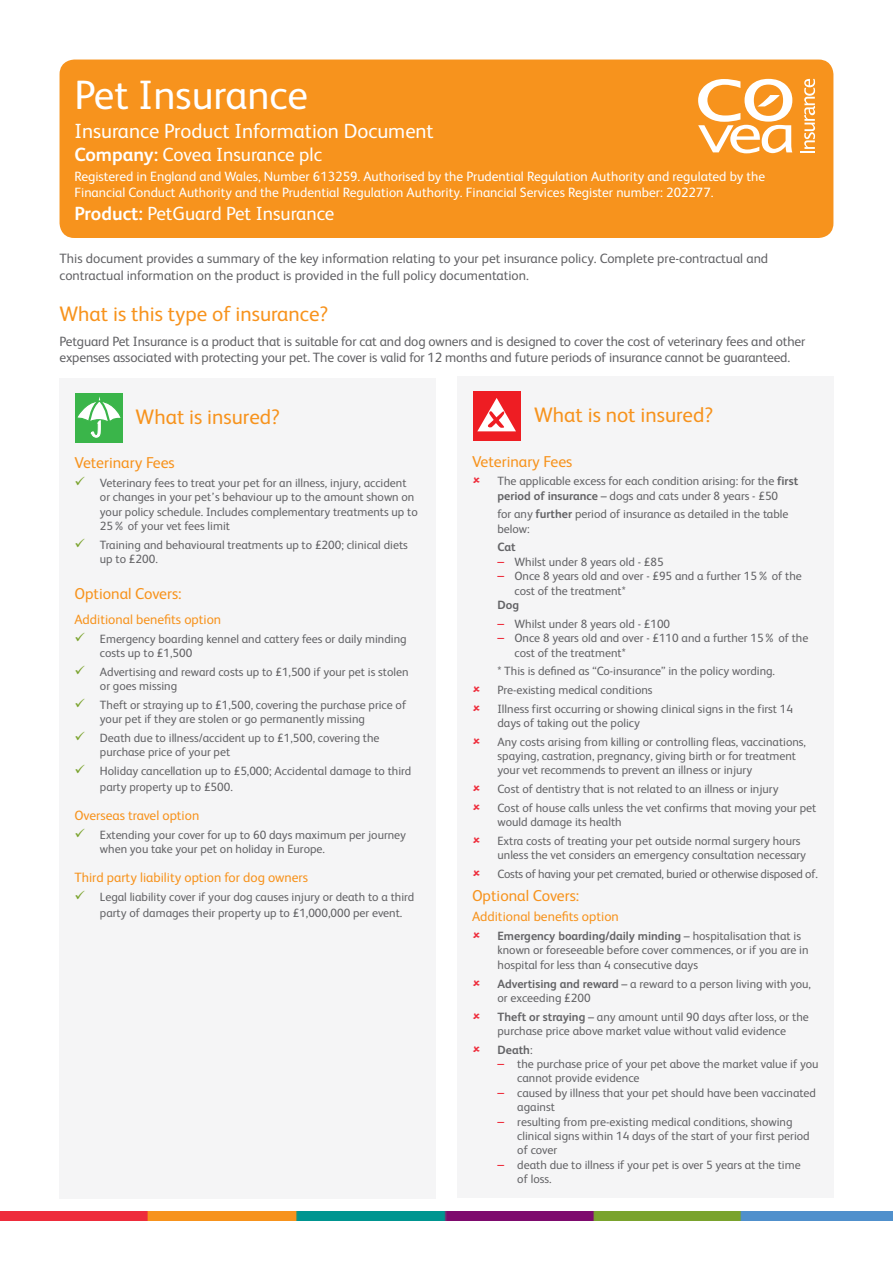
<style>
.page{position:relative;width:893px;height:1263px;background:#fff}
.page>*{position:absolute;margin:0;border:0;box-sizing:border-box;transform-origin:0 0}
.t1{font:41.1px "FS Albert";color:#fff}
.t2{font:21px "FS Albert";color:#f7931d}
.t3{font:20.55px "FS Albert";color:#fff}
.t4{font:19.05px "FS Albert";color:#fff}
.t5{font:15.75px "FS Albert";color:#f7931d}
.t6{font:13.5px/16.2px "FS Albert";letter-spacing:-.01em;color:#636366}
.t7{font:13.5px/16.2px "FS Albert";color:#fff}
.Tick{font:13.5px "FS Albert";color:#f7931d}
.Cross{font:12px/14.4px "FS Albert";color:#636366}
.Cross-2{font:12px "FS Albert";letter-spacing:-.02em;color:#636366}
.Dash_Red{font:12px "FS Albert";color:#636366}
.Dash_Red-2{font:700 12px "FS Albert";color:#636366}
.Cross-3{font:700 12px "FS Albert";color:#636366}
.s1{font-weight:700}
.s2{font-size:13.5px;color:#ee2c3b}
.s3{font-weight:400}
</style>
<div class="page">
<img style="left:0;top:1212px;width:893px;height:8px">
<div style="left:60px;top:60px;width:773px;height:178px;background:#f7931d;border-radius:15px"></div>
<svg style="left:698px;top:79px;width:94px;height:74px"></svg>
<svg style="left:801px;top:79px;width:14px;height:73px"></svg>
<div style="left:60px;top:378px;width:376px;height:820px;background:#f5f5f6"></div>
<div style="left:75px;top:393px;width:47px;height:49px;background:#3ab54a"></div>
<svg style="left:77px;top:397px;width:44px;height:40px"></svg>
<div style="left:457px;top:376px;width:376px;height:822px;background:#f5f5f6"></div>
<div style="left:473px;top:391px;width:47px;height:50px;background:#ee1d23"></div>
<svg style="left:477px;top:398px;width:39px;height:33px"></svg>
<p class="t1" style="left:74px;top:68px;width:235px">Pet Insurance</p>
<p class="t3" style="left:74px;top:117px;width:361px">Insurance Product Information Document</p>
<p class="t4" style="left:74px;top:142px;width:249px"><span class="s1">Company:</span> Covea Insurance plc</p>
<p class="t7" style="left:74px;top:168px;width:692px">Registered in England and Wales, Number 613259. Authorised by the Prudential Regulation Authority and regulated by the<br>Financial Conduct Authority and the Prudential Regulation Authority. Financial Services Register number: 202277.</p>
<p class="t4" style="left:74px;top:201px;width:262px"><span class="s1">Product:</span> PetGuard Pet Insurance</p>
<p class="t6" style="left:60px;top:250px;width:710px">This document provides a summary of the key information relating to your pet insurance policy. Complete pre-contractual and contractual information on the product is provided in the full policy documentation.</p>
<p class="t2" style="left:60px;top:300px;width:270px">What is this type of insurance?</p>
<p class="t6" style="left:60px;top:332px;width:747px">Petguard Pet Insurance is a product that is suitable for cat and dog owners and is designed to cover the cost of veterinary fees and other expenses associated with protecting your pet. The cover is valid for 12 months and future periods of insurance cannot be guaranteed.</p>
<p class="t2" style="left:136px;top:403px;width:146px">What is insured?</p>
<p class="t5" style="left:74px;top:452px;width:102px">Veterinary Fees</p>
<p class="Cross" style="left:100px;top:475px;width:319px">Veterinary fees to treat your pet for an illness, injury, accident or changes in your pet’s behaviour up to the amount shown on your policy schedule. Includes complementary treatments up to 25% of your vet fees limit</p>
<p class="Cross" style="left:100px;top:537px;width:309px">Training and behavioural treatments up to £200; clinical diets up to £200.</p>
<p class="t5" style="left:74px;top:583px;width:109px">Optional Covers:</p>
<p class="Tick" style="left:74px;top:610px;width:148px">Additional benefits option</p>
<p class="Cross" style="left:100px;top:631px;width:308px">Emergency boarding kennel and cattery fees or daily minding costs up to £1,500</p>
<p class="Cross" style="left:100px;top:664px;width:310px">Advertising and reward costs up to £1,500 if your pet is stolen or goes missing</p>
<p class="Cross" style="left:100px;top:697px;width:308px">Theft or straying up to £1,500, covering the purchase price of your pet if they are stolen or go permanently missing</p>
<p class="Cross" style="left:100px;top:730px;width:281px">Death due to illness/accident up to £1,500, covering the purchase price of your pet</p>
<p class="Cross" style="left:100px;top:762px;width:313px;line-height:16.2px">Holiday cancellation up to £5,000; Accidental damage to third party property up to £500.</p>
<p class="Tick" style="left:74px;top:806px;width:126px">Overseas travel option</p>
<p class="Cross" style="left:100px;top:827px;width:307px">Extending your cover for up to 60 days maximum per journey when you take your pet on holiday in Europe.</p>
<p class="Tick" style="left:74px;top:868px;width:235px">Third party liability option for dog owners</p>
<p class="Cross" style="left:100px;top:888px;width:316px;line-height:16.2px">Legal liability cover if your dog causes injury or death to a third party of damages their property up to £1,000,000 per event.</p>
<p class="t2" style="left:534px;top:401px;width:181px">What is not insured?</p>
<p class="t5" style="left:472px;top:451px;width:102px">Veterinary Fees</p>
<p class="Cross" style="left:497px;top:473px;width:302px">The applicable excess for each condition arising: for the <span class="s1">first period of insurance</span> – dogs and cats under 8 years - £50</p>
<p class="Cross" style="left:497px;top:506px;width:292px">for any <span class="s1">further</span> period of insurance as detailed in the table below:</p>
<p class="Cross-3" style="left:497px;top:539px;width:20px">Cat</p>
<p class="Cross" style="left:497px;top:554px;width:168px"><span class="s2">–</span> Whilst under 8 years old - £85</p>
<p class="Cross" style="left:514px;top:568px;width:289px;text-indent:-17px"><span class="s2">–</span> Once 8 years old and over - £95 and a further 15% of the cost of the treatment*</p>
<p class="Dash_Red-2" style="left:497px;top:597px;width:23px">Dog</p>
<p class="Cross" style="left:497px;top:616px;width:174px"><span class="s2">–</span> Whilst under 8 years old - £100</p>
<p class="Cross" style="left:514px;top:630px;width:295px;text-indent:-17px"><span class="s2">–</span> Once 8 years old and over - £110 and a further 15% of the cost of the treatment*</p>
<p class="Dash_Red" style="left:497px;top:663px;width:279px">* This is defined as “Co-insurance” in the policy wording.</p>
<p class="Cross" style="left:497px;top:682px;width:157px">Pre-existing medical conditions</p>
<p class="Cross" style="left:497px;top:700px;width:297px">Illness first occurring or showing clinical signs in the first 14 days of taking out the policy</p>
<p class="Cross" style="left:497px;top:734px;width:310px">Any costs arising from killing or controlling fleas, vaccinations, spaying, castration, pregnancy, giving birth or for treatment your vet recommends to prevent an illness or injury</p>
<p class="Cross" style="left:497px;top:781px;width:282px">Cost of dentistry that is not related to an illness or injury</p>
<p class="Cross" style="left:497px;top:800px;width:320px">Cost of house calls unless the vet confirms that moving your pet would damage its health</p>
<p class="Cross" style="left:497px;top:833px;width:310px">Extra costs of treating your pet outside normal surgery hours unless the vet considers an emergency consultation necessary</p>
<p class="Cross-2" style="left:497px;top:866px;width:322px">Costs of having your pet cremated, buried or otherwise disposed of.</p>
<p class="t5" style="left:472px;top:885px;width:109px">Optional Covers:</p>
<p class="Tick" style="left:472px;top:908px;width:148px">Additional benefits option</p>
<p class="Cross" style="left:497px;top:928px;width:313px"><span class="s1">Emergency boarding/daily minding</span> – hospitalisation that is known or foreseeable before cover commences, or if you are in hospital for less than 4 consecutive days</p>
<p class="Cross" style="left:497px;top:975px;width:315px"><span class="s1">Advertising and reward</span> – a reward to a person living with you, or exceeding £200</p>
<p class="Cross" style="left:497px;top:1009px;width:313px"><span class="s1">Theft or straying</span> – any amount until 90 days after loss, or the purchase price above market value without valid evidence</p>
<p class="Dash_Red-2" style="left:497px;top:1041px;width:37px">Death<span class="s3">:</span></p>
<p class="Cross" style="left:517px;top:1056px;width:303px;text-indent:-20px"><span class="s2">–</span> the purchase price of your pet above the market value if you cannot provide evidence</p>
<p class="Cross" style="left:517px;top:1085px;width:300px;text-indent:-20px"><span class="s2">–</span> caused by illness that your pet should have been vaccinated against</p>
<p class="Cross" style="left:517px;top:1114px;width:294px;text-indent:-20px"><span class="s2">–</span> resulting from pre-existing medical conditions, showing clinical signs within 14 days of the start of your first period of cover</p>
<p class="Cross" style="left:517px;top:1157px;width:285px;text-indent:-20px"><span class="s2">–</span> death due to illness if your pet is over 5 years at the time of loss.</p>
</div>
